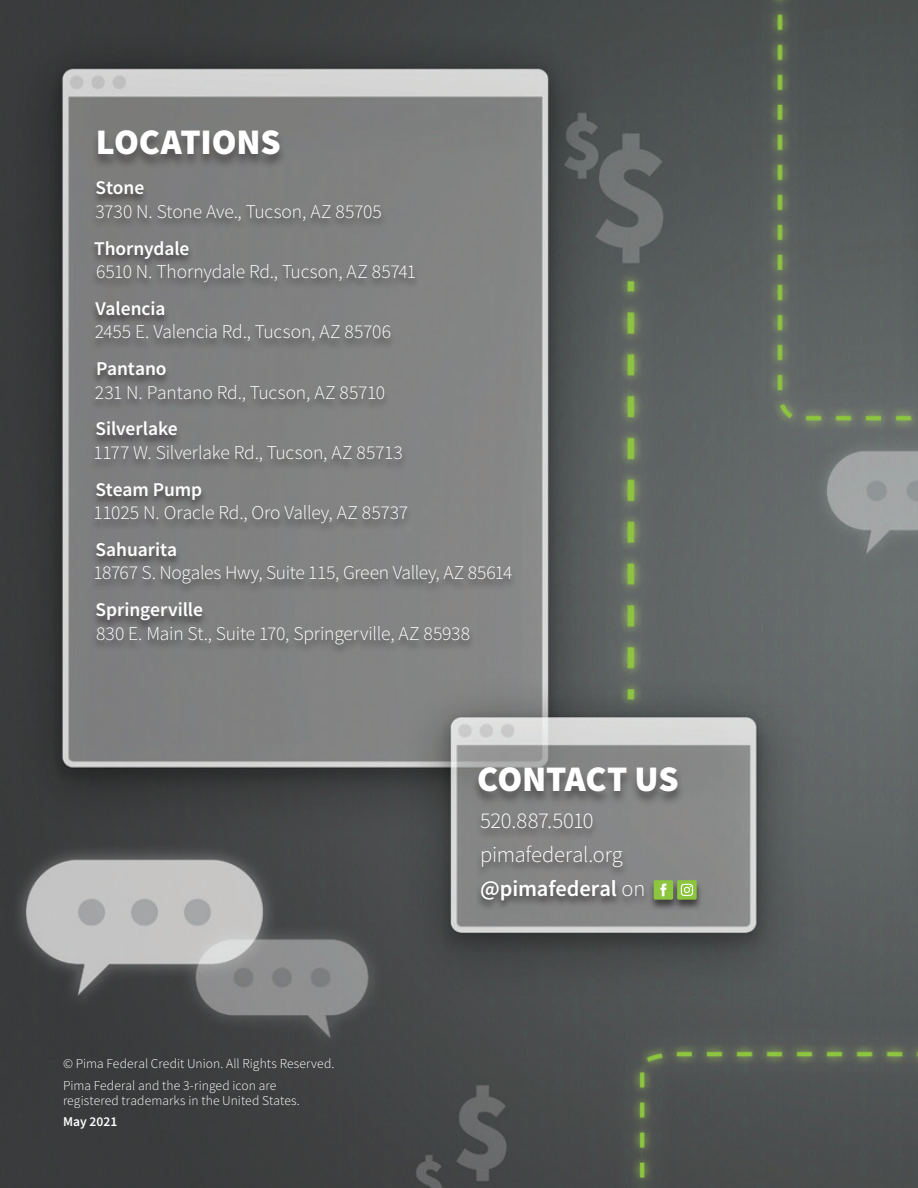
<style>
.page{position:relative;width:918px;height:1188px;background:#fff}
.page>*{position:absolute;margin:0;border:0;box-sizing:border-box;transform-origin:0 0}
.t1{font:900 36px "Source Sans Pro";letter-spacing:-.01em;color:#fff}
.t2{font:300 22.5px/33.8px "Source Sans Pro";letter-spacing:-.015em;color:#fff}
.t3{font:300 19.5px "Source Sans Pro";letter-spacing:-.01em;color:#fff}
.t4{font:600 19.5px "Source Sans Pro";letter-spacing:-.005em;color:#fff}
.t5{font:300 13.5px/21.8px "Source Sans Pro";color:#fff}
.t6{font:600 13.5px "Source Sans Pro";color:#fff}
.s1{font-weight:600}
</style>
<div class="page">
<img style="left:0;top:0;width:918px;height:1188px">
<div style="left:475px;top:813px;width:228px;height:98px;background:#231f20;opacity:.7"></div>
<div style="left:654px;top:880px;width:19px;height:20px;background:#8bc63e;border-radius:2px"></div>
<div style="left:677px;top:880px;width:20px;height:20px;background:#8bc63e;border-radius:2px"></div>
<svg style="left:660px;top:884px;width:7px;height:12px"></svg>
<svg style="left:681px;top:884px;width:12px;height:12px"></svg>
<div style="left:471px;top:766px;width:214px;height:40px;background:#231f20;opacity:.5"></div>
<div style="left:89px;top:181px;width:428px;height:474px;background:#231f20;opacity:.7"></div>
<div style="left:91px;top:129px;width:196px;height:40px;background:#231f20;opacity:.5"></div>
<h1 class="t1" style="left:96px;top:118px;width:187px">LOCATIONS</h1>
<p class="t4" style="left:96px;top:175px;width:50px">Stone</p>
<p class="t3" style="left:95px;top:199px;width:288px">3730 N. Stone Ave., Tucson, AZ 85705</p>
<p class="t4" style="left:94px;top:235px;width:97px">Thornydale</p>
<p class="t3" style="left:96px;top:260px;width:322px">6510 N. Thornydale Rd., Tucson, AZ 85741</p>
<p class="t4" style="left:96px;top:296px;width:71px">Valencia</p>
<p class="t3" style="left:95px;top:320px;width:298px">2455 E. Valencia Rd., Tucson, AZ 85706</p>
<p class="t4" style="left:96px;top:356px;width:72px">Pantano</p>
<p class="t3" style="left:95px;top:380px;width:292px">231 N. Pantano Rd., Tucson, AZ 85710</p>
<p class="t4" style="left:96px;top:416px;width:84px">Silverlake</p>
<p class="t3" style="left:94px;top:440px;width:311px">1177 W. Silverlake Rd., Tucson, AZ 85713</p>
<p class="t4" style="left:96px;top:476px;width:108px">Steam Pump</p>
<p class="t3" style="left:94px;top:501px;width:316px">11025 N. Oracle Rd., Oro Valley, AZ 85737</p>
<p class="t4" style="left:96px;top:537px;width:83px">Sahuarita</p>
<p class="t3" style="left:94px;top:561px;width:420px">18767 S. Nogales Hwy, Suite 115, Green Valley, AZ 85614</p>
<p class="t4" style="left:96px;top:597px;width:109px">Springerville</p>
<p class="t3" style="left:96px;top:621px;width:376px">830 E. Main St., Suite 170, Springerville, AZ 85938</p>
<h1 class="t1" style="left:477px;top:754px;width:203px">CONTACT US</h1>
<p class="t5" style="left:63px;top:1053px;width:273px">© Pima Federal Credit Union. All Rights Reserved.<br>Pima Federal and the 3-ringed icon are</p>
<p class="t5" style="left:63px;top:1089px;width:238px">registered trademarks in the United States.</p>
<p class="t6" style="left:63px;top:1113px;width:56px">May 2021</p>
<p class="t2" style="left:480px;top:804px;width:167px">520.887.5010 pimafederal.org <span class="s1">@pimafederal</span> on</p>
</div>
